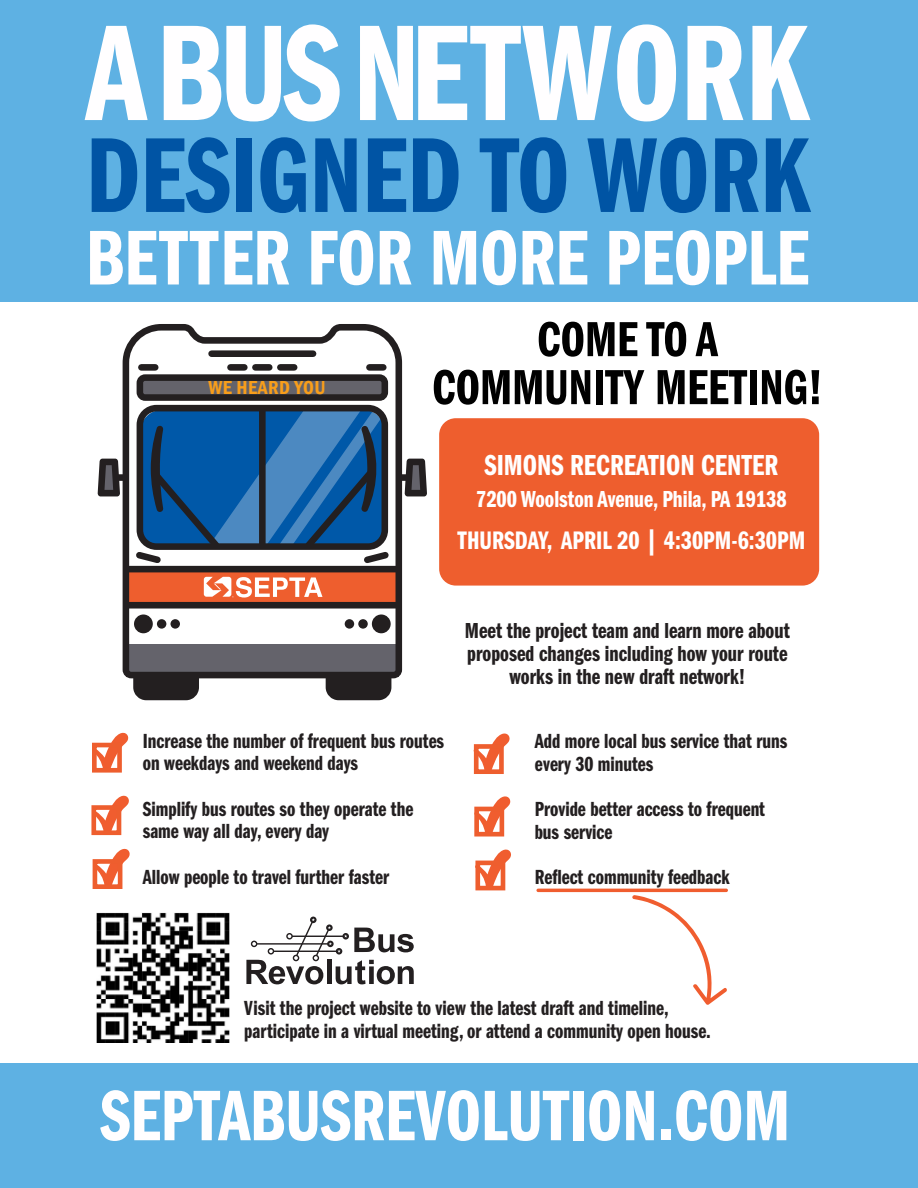
<style>
.page{position:relative;width:918px;height:1188px;background:#fff}
.page>*{position:absolute;margin:0;border:0;box-sizing:border-box;transform-origin:0 0}
.t1{font:141.15px "Franklin Gothic LT Pro Dm Cm";color:#fffeff}
.t2{font:110.25px "Franklin Gothic LT Pro Dm Cm";color:#0054a4}
.t3{font:80.25px "Franklin Gothic LT Pro Dm Cm";color:#fffeff}
.t4{font:74.1px "Franklin Gothic LT Pro Dm Cm";color:#fffeff}
.t5{font:51px/48px "Franklin Gothic LT Pro Dm Cm";color:#000;text-align:center}
.t6{font:30px "Franklin Gothic LT Pro Dm Cm";color:#fff}
.t7{font:26.25px "Franklin Gothic LT Pro Dm Cm";color:#fff}
.t8{font:24px "Franklin Gothic LT Pro Dm Cm";color:#fff}
.t9{font:22.5px/22.6px "Franklin Gothic LT Pro Dm Cm";color:#231f20;text-align:center}
.t10{font:21.15px/22.6px "Franklin Gothic LT Pro Dm Cm";color:#231f20}
.t11{font:600 condensed 19.35px "Franklin Gothic";letter-spacing:.025em;color:#f89e1b}
</style>
<div class="page">
<div style="left:0;top:1063px;width:918px;height:125px;background:#5eb1e3"></div>
<div style="left:0;top:0;width:918px;height:301px;background:#5eb1e3"></div>
<svg style="left:130px;top:678px;width:72px;height:23px;background:#464243"></svg>
<svg style="left:322px;top:678px;width:73px;height:23px;background:#484546"></svg>
<svg style="left:98px;top:459px;width:22px;height:37px"></svg>
<div style="left:116px;top:474px;width:11px;height:7px;background:#231f20"></div>
<svg style="left:405px;top:459px;width:22px;height:37px"></svg>
<div style="left:398px;top:474px;width:11px;height:7px;background:#231f20"></div>
<svg style="left:123px;top:324px;width:279px;height:354px"></svg>
<svg style="left:92px;top:732px;width:37px;height:35px"></svg>
<svg style="left:92px;top:795px;width:37px;height:41px"></svg>
<svg style="left:99px;top:848px;width:31px;height:41px"></svg>
<img style="left:96px;top:913px;width:134px;height:130px">
<svg style="left:246px;top:917px;width:168px;height:67px"></svg>
<svg style="left:473px;top:733px;width:37px;height:41px"></svg>
<svg style="left:474px;top:796px;width:37px;height:41px"></svg>
<svg style="left:475px;top:849px;width:36px;height:41px"></svg>
<div style="left:92px;top:743px;width:30px;height:30px;border:5px solid #ee5e2e"></div>
<div style="left:91px;top:805px;width:30px;height:30px;border:5px solid #ee5e2e"></div>
<div style="left:93px;top:859px;width:29px;height:30px;border:5px solid #ee5e2e"></div>
<div style="left:474px;top:744px;width:30px;height:30px;border:5px solid #ee5e2e"></div>
<div style="left:474px;top:807px;width:30px;height:30px;border:5px solid #ee5e2e"></div>
<div style="left:475px;top:861px;width:30px;height:29px;border:5px solid #ee5e2e"></div>
<svg style="left:536px;top:889px;width:192px;height:116px"></svg>
<div style="left:439px;top:418px;width:380px;height:168px;background:#ee5e2e;border-radius:17px"></div>
<h1 class="t1" style="left:86px;top:-4px;width:726px">A BUS NETWORK</h1>
<h2 class="t2" style="left:86px;top:115px;width:726px">DESIGNED TO WORK</h2>
<h3 class="t3" style="left:86px;top:214px;width:725px">BETTER FOR MORE PEOPLE</h3>
<p class="t11" style="left:208px;top:375px;width:119px">WE HEARD YOU</p>
<h3 class="t5" style="left:432px;top:316px;width:392px">COME TO A<br>COMMUNITY MEETING!</h3>
<h3 class="t6" style="left:485px;top:449px;width:295px">SIMONS RECREATION CENTER</h3>
<p class="t8" style="left:476px;top:486px;width:312px">7200 Woolston Avenue, Phila, PA 19138</p>
<p class="t7" style="left:458px;top:526px;width:349px">THURSDAY, APRIL 20 | 4:30PM-6:30PM</p>
<p class="t9" style="left:465px;top:620px;width:326px">Meet the project team and learn more about proposed changes including how your route works in the new draft network!</p>
<p class="t10" style="left:143px;top:730px;width:303px">Increase the number of frequent bus routes on weekdays and weekend days</p>
<p class="t10" style="left:143px;top:798px;width:272px">Simplify bus routes so they operate the same way all day, every day</p>
<p class="t10" style="left:143px;top:866px;width:248px">Allow people to travel further faster</p>
<p class="t10" style="left:535px;top:730px;width:254px">Add more local bus service that runs every 30 minutes</p>
<p class="t10" style="left:535px;top:798px;width:232px">Provide better access to frequent bus service</p>
<p class="t10" style="left:535px;top:866px;width:197px">Reflect community feedback</p>
<p class="t10" style="left:244px;top:997px;width:468px">Visit the project website to view the latest draft and timeline, participate in a virtual meeting, or attend a community open house.</p>
<h3 class="t4" style="left:100px;top:1075px;width:691px">SEPTABUSREVOLUTION.COM</h3>
</div>
